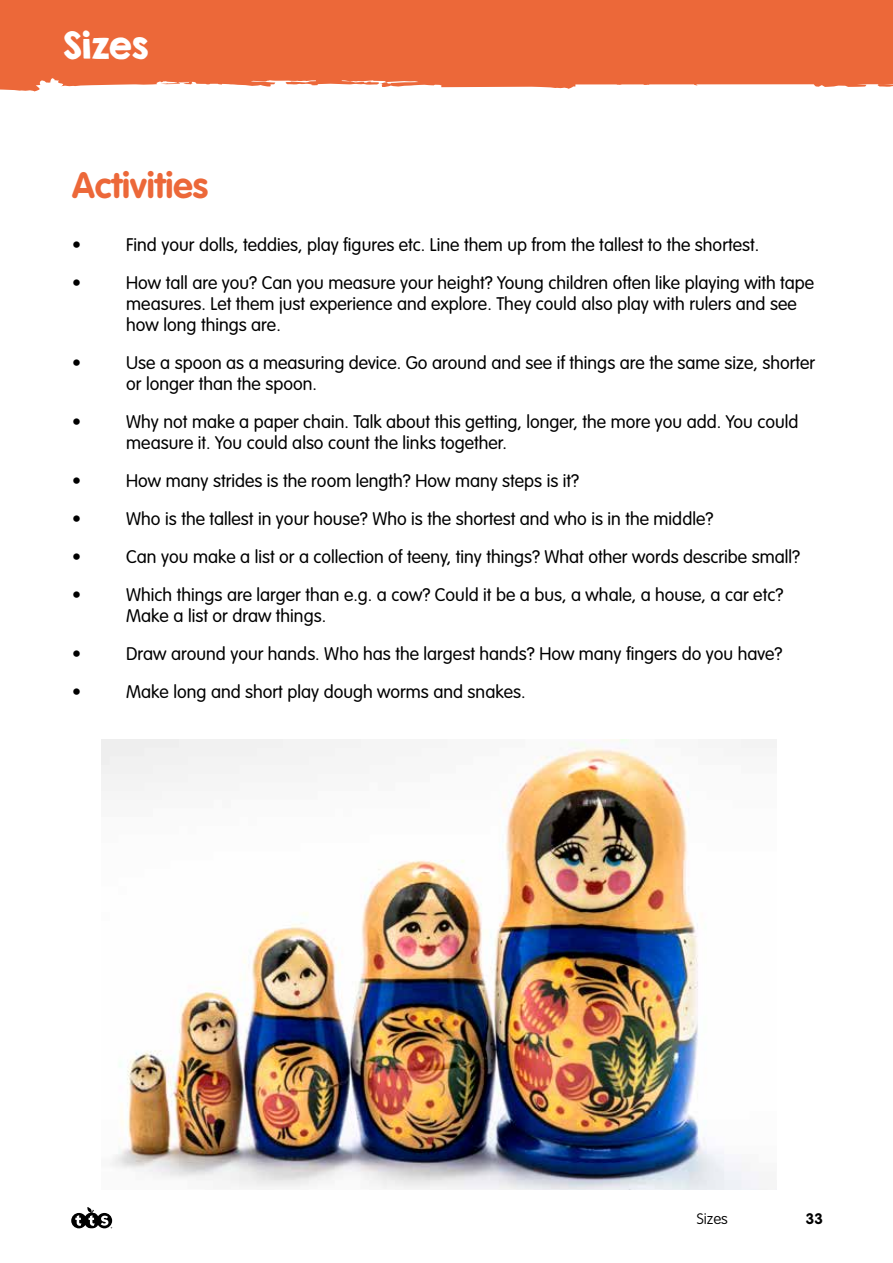
<style>
.page{position:relative;width:893px;height:1263px;background:#fff}
.page>*{position:absolute;margin:0;border:0;box-sizing:border-box;transform-origin:0 0}
.t1{font:700 36px "VAG Rounded Std";color:#ec6839}
.t2{font:33px "KG Second Chances Solid";color:#fff}
.t3{font:300 18px/21px "VAG Rounded Std";color:#000}
.t4{font:100 15px "VAG Rounded Std";color:#000}
.t5{font:700 15px "VAG Rounded Std";color:#000}
</style>
<div class="page">
<svg style="left:0;top:0;width:893px;height:91px;background:#ed7146"></svg>
<svg style="left:71px;top:1207px;width:41px;height:21px"></svg>
<img style="left:101px;top:739px;width:675px;height:450px">
<h2 class="t2" style="left:64px;top:24px;width:86px">SIZES</h2>
<h1 class="t1" style="left:72px;top:164px;width:137px">Activities</h1>
<p class="t3" style="left:72px;top:235px;width:10px">•</p>
<p class="t3" style="left:126px;top:235px;width:634px">Find your dolls, teddies, play figures etc. Line them up from the tallest to the shortest.</p>
<p class="t3" style="left:72px;top:273px;width:10px">•</p>
<p class="t3" style="left:126px;top:273px;width:689px">How tall are you? Can you measure your height? Young children often like playing with tape measures. Let them just experience and explore. They could also play with rulers and see how long things are.</p>
<p class="t3" style="left:72px;top:353px;width:10px">•</p>
<p class="t3" style="left:126px;top:353px;width:690px">Use a spoon as a measuring device. Go around and see if things are the same size, shorter or longer than the spoon.</p>
<p class="t3" style="left:72px;top:412px;width:10px">•</p>
<p class="t3" style="left:126px;top:412px;width:674px">Why not make a paper chain. Talk about this getting, longer, the more you add. You could measure it. You could also count the links together.</p>
<p class="t3" style="left:72px;top:471px;width:10px">•</p>
<p class="t3" style="left:126px;top:471px;width:454px">How many strides is the room length? How many steps is it?</p>
<p class="t3" style="left:72px;top:509px;width:10px">•</p>
<p class="t3" style="left:126px;top:509px;width:589px">Who is the tallest in your house? Who is the shortest and who is in the middle?</p>
<p class="t3" style="left:72px;top:547px;width:10px">•</p>
<p class="t3" style="left:126px;top:547px;width:675px">Can you make a list or a collection of teeny, tiny things? What other words describe small?</p>
<p class="t3" style="left:72px;top:585px;width:10px">•</p>
<p class="t3" style="left:126px;top:585px;width:658px">Which things are larger than e.g. a cow? Could it be a bus, a whale, a house, a car etc?<br>Make a list or draw things.</p>
<p class="t3" style="left:72px;top:644px;width:10px">•</p>
<p class="t3" style="left:126px;top:644px;width:658px">Draw around your hands. Who has the largest hands? How many fingers do you have?</p>
<p class="t3" style="left:72px;top:682px;width:10px">•</p>
<p class="t3" style="left:126px;top:682px;width:401px">Make long and short play dough worms and snakes.</p>
<p class="t4" style="left:697px;top:1210px;width:33px">Sizes</p>
<p class="t5" style="left:806px;top:1209px;width:19px">33</p>
</div>
